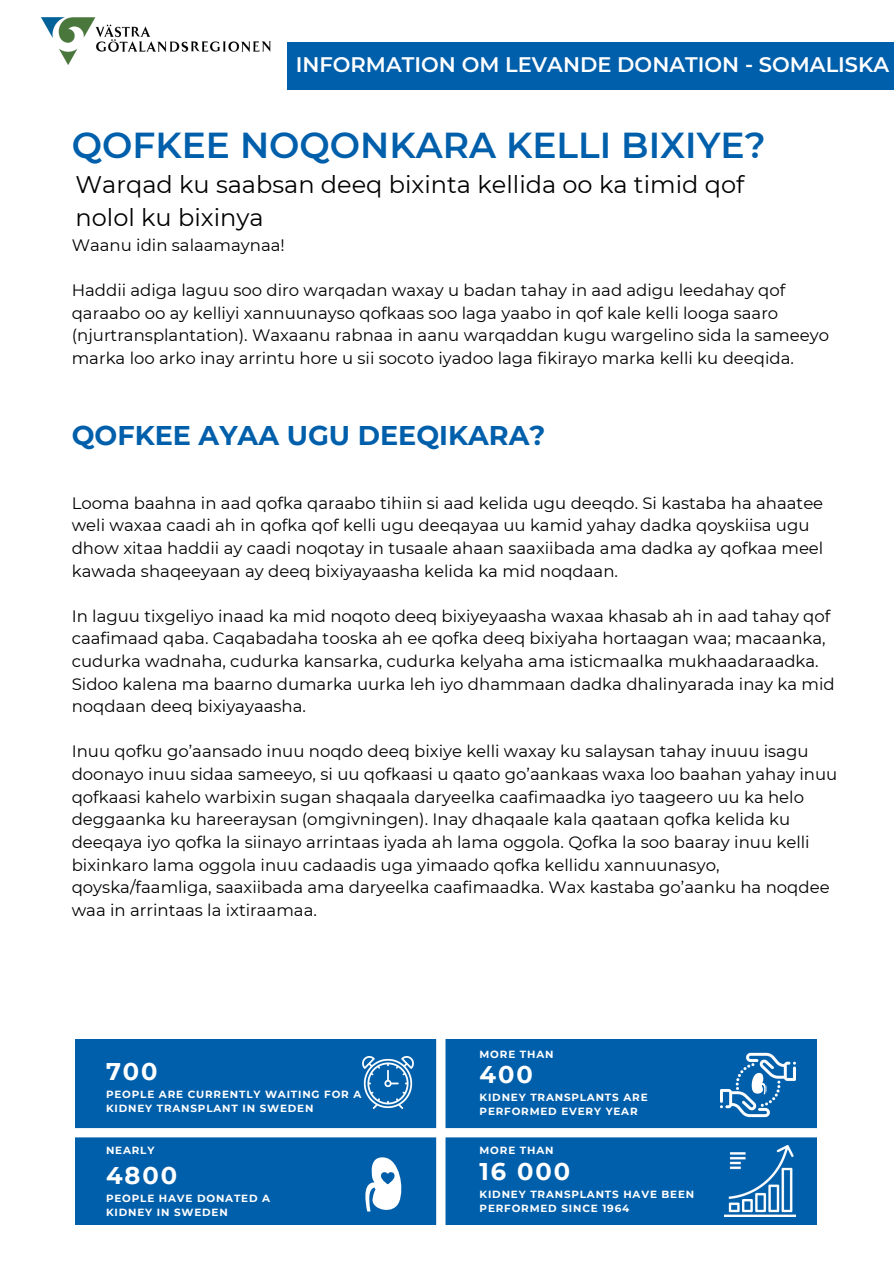
<style>
.page{position:relative;width:894px;height:1264px;background:#fff}
.page>*{position:absolute;margin:0;border:0;box-sizing:border-box;transform-origin:0 0}
.t1{font:600 36px "Montserrat";color:#005fab}
.t2{font:700 27px "Montserrat";color:#005fab}
.t3{font:700 24.15px "Montserrat";letter-spacing:.08em;color:#fff}
.t4{font:24px "Montserrat";color:#000}
.t5{font:600 21px "Montserrat";color:#fff}
.t6{font:16.5px/22.6px "Montserrat";color:#000}
.t7{font:700 10.35px/13.5px "Montserrat";letter-spacing:.08em;color:#fff}
</style>
<div class="page">
<div style="left:287px;top:42px;width:606px;height:47px;background:#005fab"></div>
<img style="left:41px;top:17px;width:229px;height:48px">
<svg style="left:75px;top:1039px;width:742px;height:186px;background:#176db2"></svg>
<p class="t5" style="left:296px;top:52px;width:595px">INFORMATION OM LEVANDE DONATION - SOMALISKA</p>
<p class="t1" style="left:72px;top:123px;width:695px">QOFKEE NOQONKARA KELLI BIXIYE?</p>
<p class="t4" style="left:75px;top:170px;width:670px">Warqad ku saabsan deeq bixinta kellida oo ka timid qof</p>
<p class="t4" style="left:75px;top:202px;width:189px">nolol ku bixinya</p>
<p class="t6" style="left:72px;top:234px;width:214px">Waanu idin salaamaynaa!</p>
<p class="t6" style="left:72px;top:279px;width:758px">Haddii adiga laguu soo diro warqadan waxay u badan tahay in aad adigu leedahay qof qaraabo oo ay kelliyi xannuunayso qofkaas soo laga yaabo in qof kale kelli looga saaro (njurtransplantation). Waxaanu rabnaa in aanu warqaddan kugu wargelino sida la sameeyo marka loo arko inay arrintu hore u sii socoto iyadoo laga fikirayo marka kelli ku deeqida.</p>
<p class="t2" style="left:72px;top:419px;width:475px">QOFKEE AYAA UGU DEEQIKARA?</p>
<p class="t6" style="left:72px;top:491px;width:753px">Looma baahna in aad qofka qaraabo tihiin si aad kelida ugu deeqdo. Si kastaba ha ahaatee weli waxaa caadi ah in qofka qof kelli ugu deeqayaa uu kamid yahay dadka qoyskiisa ugu dhow xitaa haddii ay caadi noqotay in tusaale ahaan saaxiibada ama dadka ay qofkaa meel kawada shaqeeyaan ay deeq bixiyayaasha kelida ka mid noqdaan.</p>
<p class="t6" style="left:72px;top:604px;width:764px">In laguu tixgeliyo inaad ka mid noqoto deeq bixiyeyaasha waxaa khasab ah in aad tahay qof caafimaad qaba. Caqabadaha tooska ah ee qofka deeq bixiyaha hortaagan waa; macaanka, cudurka wadnaha, cudurka kansarka, cudurka kelyaha ama isticmaalka mukhaadaraadka.<br>Sidoo kalena ma baarno dumarka uurka leh iyo dhammaan dadka dhalinyarada inay ka mid noqdaan deeq bixiyayaasha.</p>
<p class="t6" style="left:72px;top:740px;width:766px">Inuu qofku go’aansado inuu noqdo deeq bixiye kelli waxay ku salaysan tahay inuuu isagu doonayo inuu sidaa sameeyo, si uu qofkaasi u qaato go’aankaas waxa loo baahan yahay inuu qofkaasi kahelo warbixin sugan shaqaala daryeelka caafimaadka iyo taageero uu ka helo deggaanka ku hareeraysan (omgivningen). Inay dhaqaale kala qaataan qofka kelida ku deeqaya iyo qofka la siinayo arrintaas iyada ah lama oggola. Qofka la soo baaray inuu kelli bixinkaro lama oggola inuu cadaadis uga yimaado qofka kellidu xannuunasyo, qoyska/faamliga, saaxiibada ama daryeelka caafimaadka. Wax kastaba go’aanku ha noqdee waa in arrintaas la ixtiraamaa.</p>
<p class="t3" style="left:106px;top:1056px;width:53px">700</p>
<p class="t7" style="left:106px;top:1087px;width:257px">PEOPLE ARE CURRENTLY WAITING FOR A<br>KIDNEY TRANSPLANT IN SWEDEN</p>
<p class="t7" style="left:106px;top:1143px;width:50px">NEARLY</p>
<p class="t3" style="left:106px;top:1160px;width:73px">4800</p>
<p class="t7" style="left:106px;top:1191px;width:165px">PEOPLE HAVE DONATED A</p>
<p class="t7" style="left:106px;top:1205px;width:123px">KIDNEY IN SWEDEN</p>
<p class="t7" style="left:479px;top:1047px;width:75px">MORE THAN</p>
<p class="t3" style="left:479px;top:1059px;width:55px">400</p>
<p class="t7" style="left:479px;top:1090px;width:169px">KIDNEY TRANSPLANTS ARE<br>PERFORMED EVERY YEAR</p>
<p class="t7" style="left:479px;top:1143px;width:75px">MORE THAN</p>
<p class="t3" style="left:479px;top:1156px;width:92px">16 000</p>
<p class="t7" style="left:479px;top:1187px;width:216px">KIDNEY TRANSPLANTS HAVE BEEN<br>PERFORMED SINCE 1964</p>
</div>
